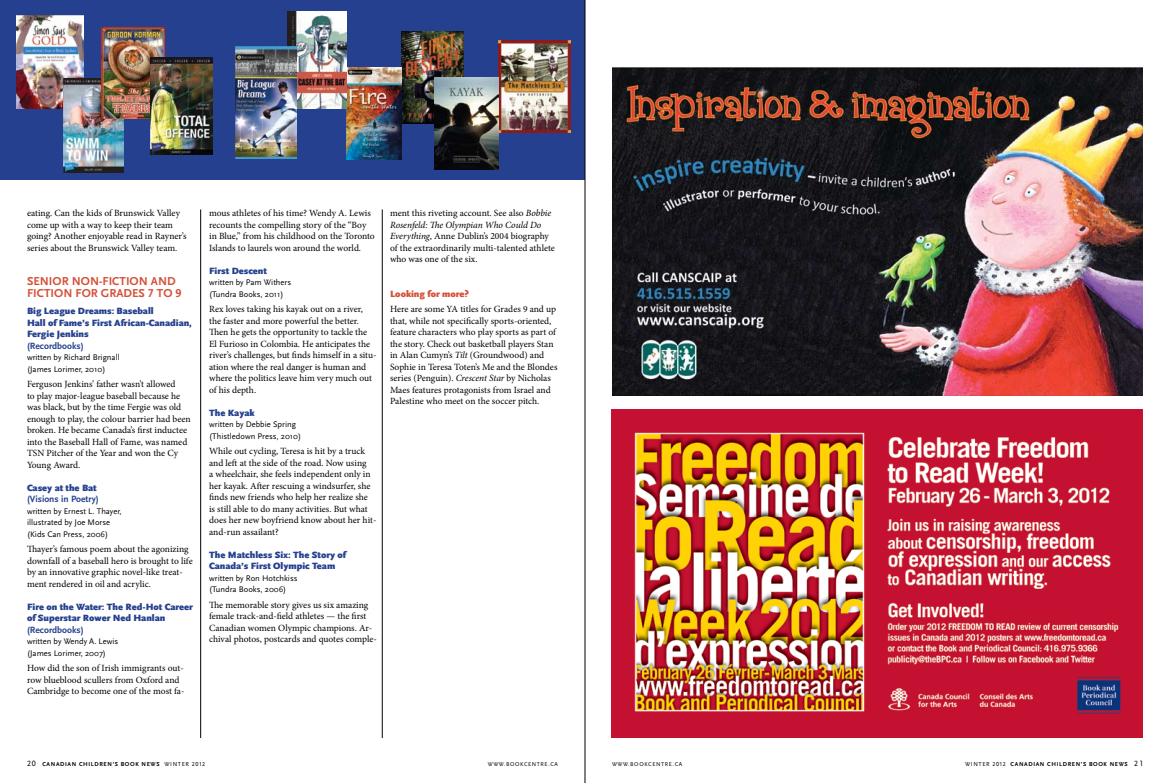
<style>
.page{position:relative;width:1170px;height:783px;background:#fff}
.page>*{position:absolute;margin:0;border:0;box-sizing:border-box;transform-origin:0 0}
.t1{font:700 12px "Scala Sans LF";color:#d55038}
.t2{font:9.5px/11.5px "Minion Pro";letter-spacing:-.005em;color:#000}
.t3{font:900 9.5px/11.5px "Scala Sans";color:#25408f}
.t4{font:700 9.5px "Scala Sans";color:#25408f}
.t5{font:900 9.5px "Scala Sans";color:#d55038}
.t6{font:8.5px/11.5px "Scala Sans";color:#000}
.t7{font:700 6px "Scala Sans LF";letter-spacing:.105em;color:#000}
.t8{font:5.8px "Scala Sans LF";letter-spacing:.105em;color:#000}
.s1{font-style:italic}
.s2{font-weight:400;font-size:8px}
.s3{font-weight:400}
</style>
<div class="page">
<div style="left:0;top:0;width:585px;height:180px;background:#25408f"></div>
<img style="left:402px;top:31px;width:62px;height:93px">
<img style="left:499px;top:40px;width:71px;height:93px">
<img style="left:434px;top:78px;width:65px;height:92px">
<img style="left:346px;top:67px;width:56px;height:93px">
<img style="left:288px;top:12px;width:58px;height:96px">
<img style="left:235px;top:47px;width:62px;height:112px">
<img style="left:612px;top:409px;width:531px;height:329px">
<img style="left:16px;top:15px;width:67px;height:93px">
<img style="left:64px;top:78px;width:60px;height:94px">
<img style="left:102px;top:27px;width:63px;height:92px">
<img style="left:150px;top:57px;width:62px;height:97px">
<hr style="left:201px;top:209px;width:1px;height:529px;background:#000">
<hr style="left:382px;top:209px;width:1px;height:529px;background:#000">
<img style="left:612px;top:67px;width:531px;height:329px">
<hr style="left:585px;top:0;width:1px;height:783px;background:#000">
<p class="t2" style="left:27px;top:208px;width:161px">eating. Can the kids of Brunswick Valley come up with a way to keep their team going? Another enjoyable read in Rayner’s series about the Brunswick Valley team.</p>
<p class="t1" style="left:27px;top:274px;width:15px">SENIOR</p>
<p class="t1" style="left:72px;top:274px;width:62px">NON-FICTION</p>
<p class="t1" style="left:151px;top:274px;width:10px">AND</p>
<p class="t1" style="left:27px;top:286px;width:32px">FICTION</p>
<p class="t1" style="left:75px;top:286px;width:9px">FOR</p>
<p class="t1" style="left:101px;top:286px;width:9px">GRADES</p>
<p class="t1" style="left:148px;top:286px;width:35px">7 TO 9</p>
<p class="t3" style="left:27px;top:305px;width:166px">Big League Dreams: Baseball<br>Hall of Fame’s First African-Canadian,<br>Fergie Jenkins</p>
<p class="t4" style="left:27px;top:340px;width:58px">(Recordbooks)</p>
<p class="t6" style="left:27px;top:352px;width:94px">written by Richard Brignall (James Lorimer, 2010)</p>
<p class="t2" style="left:27px;top:378px;width:165px">Ferguson Jenkins’ father wasn’t allowed<br>to play major-league baseball because he was black, but by the time Fergie was old enough to play, the colour barrier had been broken. He became Canada’s first inductee into the Baseball Hall of Fame, was named TSN Pitcher of the Year and won the Cy Young Award.</p>
<p class="t3" style="left:27px;top:482px;width:71px">Casey at the Bat</p>
<p class="t4" style="left:27px;top:493px;width:73px">(Visions in Poetry)</p>
<p class="t6" style="left:27px;top:505px;width:96px">written by Ernest L. Thayer, illustrated by Joe Morse (Kids Can Press, 2006)</p>
<p class="t2" style="left:27px;top:543px;width:167px">Thayer’s famous poem about the agonizing downfall of a baseball hero is brought to life by an innovative graphic novel-like treat&shy;ment rendered in oil and acrylic.</p>
<p class="t3" style="left:27px;top:601px;width:168px">Fire on the Water: The Red-Hot Career of Superstar Rower Ned Hanlan</p>
<p class="t4" style="left:27px;top:624px;width:58px">(Recordbooks)</p>
<p class="t6" style="left:27px;top:636px;width:93px">written by Wendy A. Lewis (James Lorimer, 2007)</p>
<p class="t2" style="left:27px;top:662px;width:159px">How did the son of Irish immigrants out&shy;row blueblood scullers from Oxford and<br>Cambridge to become one of the most fa-</p>
<p class="t2" style="left:209px;top:208px;width:167px">mous athletes of his time? Wendy A. Lewis recounts the compelling story of the “Boy in Blue,” from his childhood on the Toronto Islands to laurels won around the world.</p>
<p class="t3" style="left:209px;top:265px;width:59px">First Descent</p>
<p class="t6" style="left:209px;top:277px;width:84px">written by Pam Withers (Tundra Books, 2011)</p>
<p class="t2" style="left:209px;top:304px;width:169px">Rex loves taking his kayak out on a river, the faster and more powerful the better.<br>Then he gets the opportunity to tackle the El Furioso in Colombia. He anticipates the river’s challenges, but finds himself in a situ&shy;ation where the real danger is human and where the politics leave him very much out of his depth.</p>
<p class="t3" style="left:209px;top:407px;width:47px">The Kayak</p>
<p class="t6" style="left:209px;top:419px;width:94px">written by Debbie Spring (Thistledown Press, 2010)</p>
<p class="t2" style="left:209px;top:446px;width:169px">While out cycling, Teresa is hit by a truck and left at the side of the road. Now using<br>a wheelchair, she feels independent only in her kayak. After rescuing a windsurfer, she finds new friends who help her realize she<br>is still able to do many activities. But what does her new boyfriend know about her hit&shy;and-run assailant?</p>
<p class="t3" style="left:209px;top:549px;width:140px">The Matchless Six: The Story of<br>Canada’s First Olympic Team</p>
<p class="t6" style="left:209px;top:572px;width:90px">written by Ron Hotchkiss (Tundra Books, 2006)</p>
<p class="t2" style="left:209px;top:599px;width:169px">The memorable story gives us six amazing female track-and-field athletes — the first Canadian women Olympic champions. Ar&shy;chival photos, postcards and quotes comple-</p>
<p class="t2" style="left:390px;top:208px;width:166px">ment this riveting account. See also <span class="s1">Bobbie Rosenfeld: The Olympian Who Could Do Everything</span>, Anne Dublin’s 2004 biography of the extraordinarily multi-talented athlete who was one of the six.</p>
<p class="t5" style="left:390px;top:288px;width:81px">Looking for more?</p>
<p class="t2" style="left:390px;top:304px;width:169px">Here are some YA titles for Grades 9 and up that, while not specifically sports-oriented, feature characters who play sports as part of the story. Check out basketball players Stan in Alan Cumyn’s <span class="s1">Tilt</span> (Groundwood) and Sophie in Teresa Toten’s Me and the Blondes series (Penguin). <span class="s1">Crescent Star</span> by Nicholas Maes features protagonists from Israel and Palestine who meet on the soccer pitch.</p>
<p class="t7" style="left:27px;top:761px;width:180px"><span class="s2">20</span> CANADIAN CHILDREN’S BOOK NEWS <span class="s3">WINTER 2012</span></p>
<p class="t8" style="left:488px;top:761px;width:72px">WWW.BOOKCENTRE.CA</p>
<p class="t8" style="left:612px;top:761px;width:72px">WWW.BOOKCENTRE.CA</p>
<p class="t7" style="left:965px;top:761px;width:179px"><span class="s3">WINTER 2012</span> CANADIAN CHILDREN’S BOOK NEWS <span class="s2">21</span></p>
</div>
